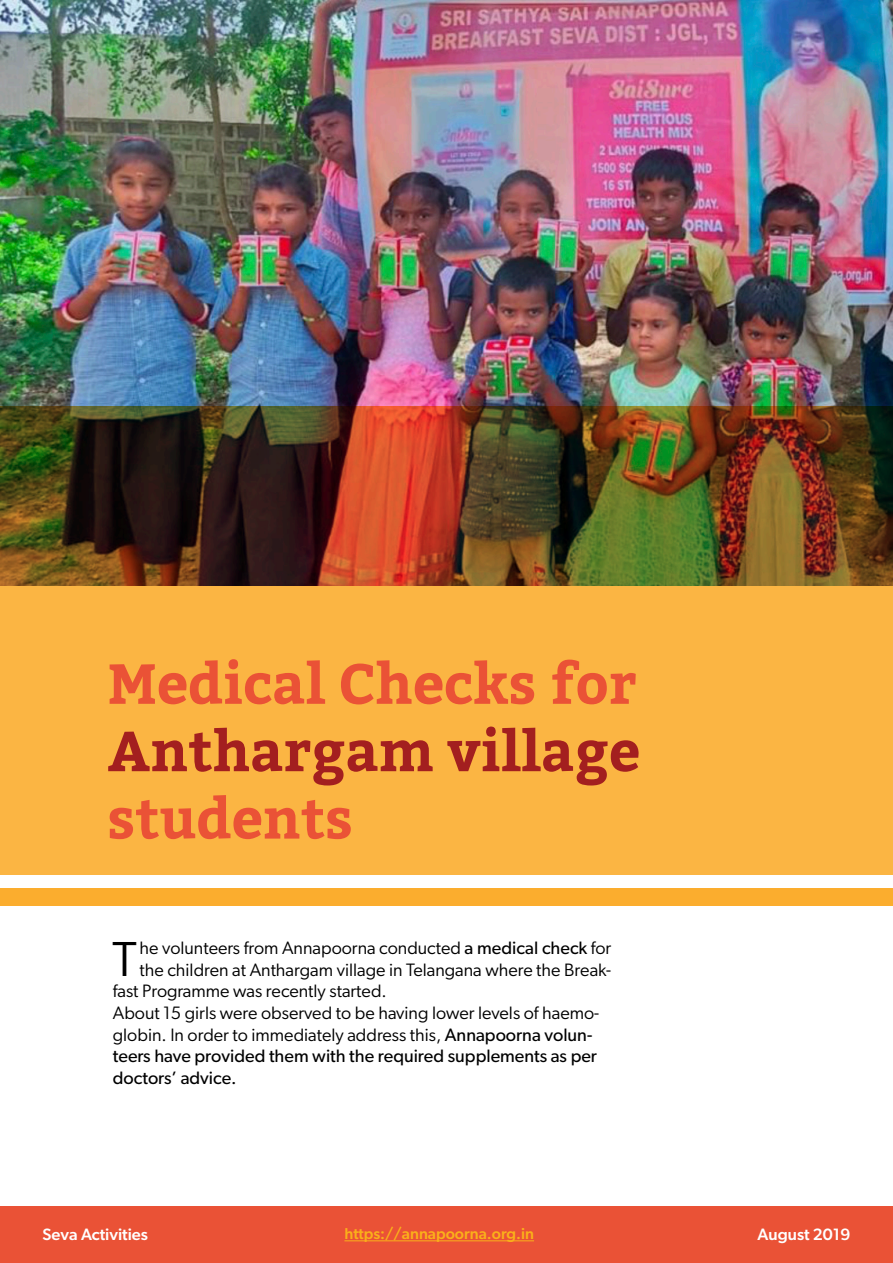
<style>
.page{position:relative;width:893px;height:1263px;background:#fff}
.page>*{position:absolute;margin:0;border:0;box-sizing:border-box;transform-origin:0 0}
.t1{font:700 56.1px "Bitter";color:#ea5236}
.t2{font:700 56.1px "Bitter";color:#a31f1f}
.t3{font:49.35px "Gibson";color:#000}
.t4{font:18px "Gibson";color:#000}
.t5{font:18px "Gibson";color:#000}
.t6{font:500 16.5px "Gibson";color:#fff}
.t7{font:500 15.75px "Gibson";color:#fab01a}
.s1{font-style:inherit}
</style>
<div class="page">
<div style="left:0;top:1206px;width:893px;height:57px;background:#ea5236"></div>
<hr style="left:344px;top:1240px;width:190px;height:1px;background:#fab01a">
<img style="left:0;top:0;width:893px;height:407px">
<img style="left:0;top:407px;width:893px;height:468px">
<div style="left:0;top:888px;width:893px;height:17px;background:#fbad2e"></div>
<h1 class="t1" style="left:108px;top:650px;width:530px">Medical Checks for</h1>
<h1 class="t2" style="left:108px;top:717px;width:534px">Anthargam village</h1>
<h1 class="t1" style="left:108px;top:785px;width:247px">students</h1>
<h2 class="t3" style="left:112px;top:929px;width:26px">T</h2>
<p class="t4" style="left:140px;top:937px;width:473px">he volunteers from Annapoorna conducted <span class="s1">a medical check</span> for</p>
<p class="t4" style="left:140px;top:959px;width:473px">the children at Anthargam village in Telangana where the Break-</p>
<p class="t4" style="left:113px;top:980px;width:275px">fast Programme was recently started.</p>
<p class="t4" style="left:113px;top:1002px;width:488px">About 15 girls were observed to be having lower levels of haemo-</p>
<p class="t4" style="left:113px;top:1023px;width:481px">globin. In order to immediately address this, <span class="s1">Annapoorna volun-</span></p>
<p class="t5" style="left:113px;top:1045px;width:486px">teers have provided them with the required supplements as per</p>
<p class="t5" style="left:113px;top:1067px;width:125px">doctors’ advice.</p>
<p class="t6" style="left:43px;top:1224px;width:107px">Seva Activities</p>
<p class="t7" style="left:344px;top:1224px;width:191px">https://annapoorna.org.in</p>
<p class="t6" style="left:757px;top:1224px;width:94px">August 2019</p>
</div>
